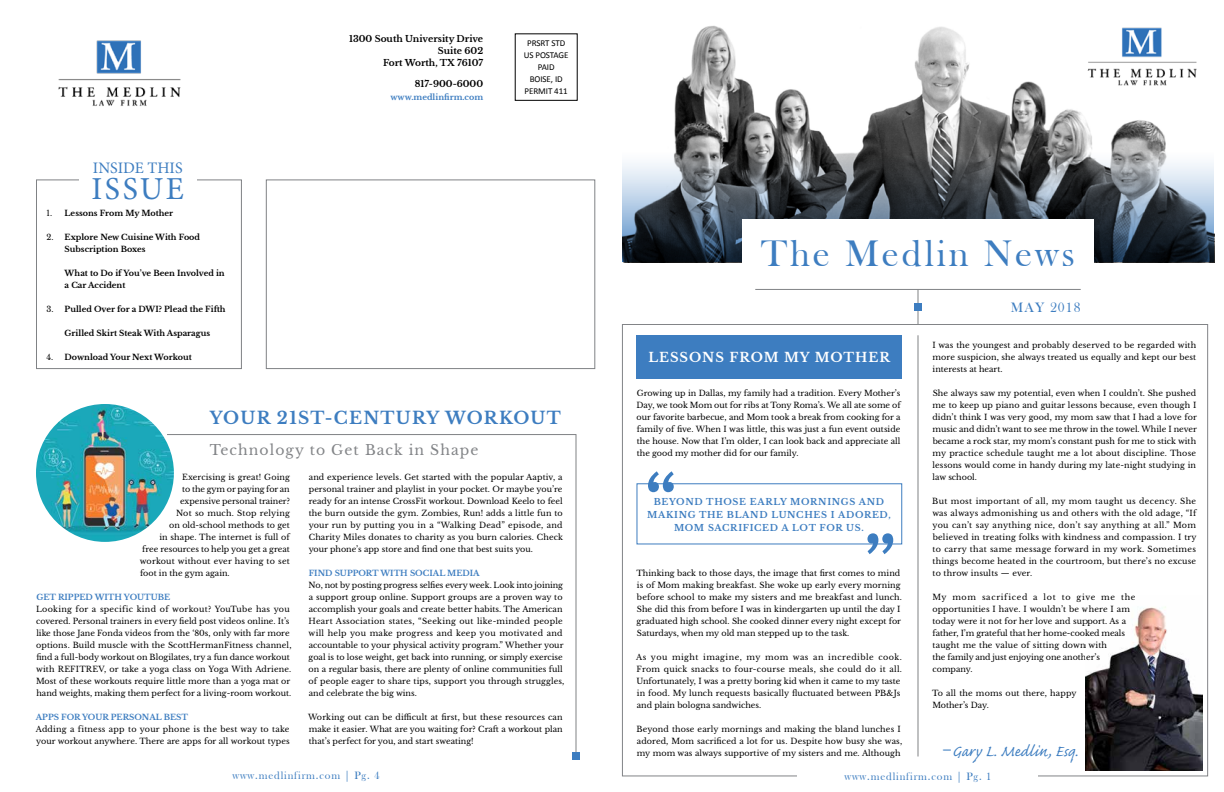
<style>
.page{position:relative;width:1224px;height:792px;background:#fff}
.page>*{position:absolute;margin:0;border:0;box-sizing:border-box;transform-origin:0 0}
.t1{font:38px "Bask Old Face";letter-spacing:.075em;color:#3d7dc0}
.t2{font:32px "Minion Pro";letter-spacing:.08em;color:#3d7dc0}
.t3{font:20px "Caflisch Script Pro";color:#3d7dc0}
.t4{font:700 17px "Libre Baskerville";letter-spacing:.075em;color:#3d7dc0}
.t5{font:16px "Minion Pro";color:#3d7dc0}
.t6{font:14px "Libre Baskerville";letter-spacing:.075em;color:#828487}
.t7{font:14px "Bask Old Face";letter-spacing:.075em;color:#3d7dc0}
.t8{font:700 13px "Libre Baskerville";letter-spacing:.075em;color:#fff}
.t9{font:11px "Bask Old Face";letter-spacing:.075em;color:#3d7dc0}
.t10{font:700 9px/13px "Libre Baskerville";letter-spacing:.075em;color:#3d7dc0;text-align:center}
.t11{font:700 9px/12px "Libre Baskerville";color:#000;text-align:right}
.t12{font:9px/12px "Calibri";letter-spacing:-.01em;color:#000;text-align:center}
.t13{font:8px/12px "Libre Baskerville";letter-spacing:.005em;color:#000}
.t14{font:700 8px/12px "Libre Baskerville";color:#000}
.t15{font:700 8px "Libre Baskerville";color:#3d7dc0}
.t16{font:8px "Libre Baskerville";letter-spacing:-.015em;color:#000}
.t17{font:8px "Libre Baskerville";letter-spacing:.025em;color:#000}
.s1{font-weight:400}
.s2{font-family:"Gotham";font-weight:300}
</style>
<div class="page">
<div style="left:636px;top:335px;width:266px;height:44px;background:#3d7dc0"></div>
<hr style="left:755px;top:289px;width:326px;height:1px;background:#808285">
<hr style="left:918px;top:289px;width:1px;height:35px;background:#808285">
<div style="left:914px;top:303px;width:8px;height:8px;background:#3d7dc0"></div>
<img style="left:674px;top:25px;width:540px;height:237px">
<svg style="left:622px;top:151px;width:591px;height:111px;background:#535b62"></svg>
<img style="left:1072px;top:25px;width:136px;height:80px">
<div style="left:742px;top:219px;width:352px;height:67px;background:#fff"></div>
<img style="left:58px;top:40px;width:123px;height:66px">
<div style="left:36px;top:179px;width:206px;height:190px;border:1px solid #808285"></div>
<div style="left:79px;top:159px;width:118px;height:43px;background:#fff"></div>
<hr style="left:167px;top:434px;width:409px;height:1px;background:#808285">
<hr style="left:576px;top:434px;width:1px;height:322px;background:#808285">
<div style="left:572px;top:752px;width:8px;height:8px;background:#3d7dc0"></div>
<hr style="left:918px;top:335px;width:1px;height:421px;background:#808285">
<div style="left:636px;top:483px;width:266px;height:61px;border:1px solid #3d7dc0"></div>
<svg style="left:648px;top:471px;width:26px;height:21px"></svg>
<svg style="left:867px;top:533px;width:26px;height:21px"></svg>
<img style="left:36px;top:404px;width:138px;height:138px;border-radius:69px">
<img style="left:1086px;top:606px;width:116px;height:164px">
<div style="left:266px;top:179px;width:329px;height:190px;border:1px solid #808285"></div>
<h3 class="t5" style="left:93px;top:157px;width:91px">INSIDE THIS</h3>
<h2 class="t2" style="left:91px;top:168px;width:94px">ISSUE</h2>
<p class="t14" style="left:47px;top:207px;width:128px"><span class="s1">1.</span> Lessons From My Mother</p>
<p class="t14" style="left:65px;top:231px;width:137px;text-indent:-18px"><span class="s1">2.</span> Explore New Cuisine With Food<br>Subscription Boxes</p>
<p class="t14" style="left:65px;top:267px;width:162px">What to Do if You’ve Been Involved in a Car Accident</p>
<p class="t14" style="left:47px;top:303px;width:180px"><span class="s1">3.</span> Pulled Over for a DWI? Plead the Fifth</p>
<p class="t14" style="left:65px;top:327px;width:147px">Grilled Skirt Steak With Asparagus</p>
<p class="t14" style="left:47px;top:351px;width:147px"><span class="s1">4.</span> Download Your Next Workout</p>
<p class="t11" style="left:349px;top:33px;width:136px">1300 South University Drive<br>Suite 602<br>Fort Worth, TX 76107</p>
<p class="t11" style="left:415px;top:78px;width:70px">817-900-6000</p>
<p class="t15" style="left:390px;top:92px;width:94px">www.medlinfirm.com</p>
<p class="t12" style="left:524px;top:37px;width:46px">PRSRT STD<br>US POSTAGE<br>PAID<br>BOISE, ID<br>PERMIT 411</p>
<h3 class="t4" style="left:210px;top:407px;width:353px">YOUR 21ST-CENTURY WORKOUT</h3>
<h3 class="t6" style="left:210px;top:442px;width:270px">Technology to Get Back in Shape</h3>
<p class="t13" style="left:182px;top:471px;width:109px">Exercising is great! Going</p>
<p class="t16" style="left:182px;top:484px;width:109px">to the gym or paying for an</p>
<p class="t13" style="left:180px;top:495px;width:111px">expensive personal trainer?</p>
<p class="t17" style="left:176px;top:508px;width:115px">Not so much. Stop relying</p>
<p class="t13" style="left:169px;top:519px;width:122px">on old-school methods to get</p>
<p class="t13" style="left:159px;top:531px;width:132px">in shape. The internet is full of</p>
<p class="t13" style="left:142px;top:543px;width:149px">free resources to help you get a great</p>
<p class="t13" style="left:140px;top:555px;width:152px">workout without ever having to set</p>
<p class="t13" style="left:140px;top:567px;width:91px">foot in the gym again.</p>
<p class="t15" style="left:36px;top:592px;width:135px">GET RIPPED WITH YOUTUBE</p>
<p class="t13" style="left:36px;top:603px;width:257px">Looking for a specific kind of workout? YouTube has you covered. Personal trainers in every field post videos online. It’s like those Jane Fonda videos from the ‘80s, only with far more options. Build muscle with the ScottHermanFitness channel, find a full-body workout on Blogilates, try a fun dance workout with REFITREV, or take a yoga class on Yoga With Adriene.<br>Most of these workouts require little more than a yoga mat or hand weights, making them perfect for a living-room workout.</p>
<p class="t15" style="left:36px;top:712px;width:154px">APPS FOR YOUR PERSONAL BEST</p>
<p class="t13" style="left:36px;top:723px;width:255px">Adding a fitness app to your phone is the best way to take your workout anywhere. There are apps for all workout types</p>
<p class="t13" style="left:309px;top:471px;width:256px;text-align:justify">and experience levels. Get started with the popular Aaptiv, a personal trainer and playlist in your pocket. Or maybe you’re ready for an intense CrossFit workout. Download Keelo to feel the burn outside the gym. Zombies, Run! adds a little fun to your run by putting you in a “Walking Dead” episode, and Charity Miles donates to charity as you burn calories. Check your phone’s app store and find one that best suits you.</p>
<p class="t15" style="left:309px;top:568px;width:172px">FIND SUPPORT WITH SOCIAL MEDIA</p>
<p class="t13" style="left:309px;top:579px;width:257px">No, not by posting progress selfies every week. Look into joining a support group online. Support groups are a proven way to accomplish your goals and create better habits. The American Heart Association states, “Seeking out like-minded people will help you make progress and keep you motivated and accountable to your physical activity program.” Whether your goal is to lose weight, get back into running, or simply exercise on a regular basis, there are plenty of online communities full of people eager to share tips, support you through struggles, and celebrate the big wins.</p>
<p class="t13" style="left:308px;top:711px;width:256px;text-align:justify">Working out can be difficult at first, but these resources can make it easier. What are you waiting for? Craft a workout plan that’s perfect for you, and start sweating!</p>
<h1 class="t1" style="left:761px;top:232px;width:315px">The Medlin News</h1>
<h3 class="t8" style="left:648px;top:350px;width:243px">LESSONS FROM MY MOTHER</h3>
<p class="t13" style="left:637px;top:387px;width:266px;text-align:justify">Growing up in Dallas, my family had a tradition. Every Mother’s Day, we took Mom out for ribs at Tony Roma’s. We all ate some of our favorite barbecue, and Mom took a break from cooking for a family of five. When I was little, this was just a fun event outside the house. Now that I’m older, I can look back and appreciate all the good my mother did for our family.</p>
<p class="t10" style="left:647px;top:495px;width:245px">BEYOND THOSE EARLY MORNINGS AND<br>MAKING THE BLAND LUNCHES I ADORED,<br>MOM SACRIFICED A LOT FOR US.</p>
<p class="t13" style="left:636px;top:567px;width:267px">Thinking back to those days, the image that first comes to mind is of Mom making breakfast. She woke up early every morning before school to make my sisters and me breakfast and lunch.<br>She did this from before I was in kindergarten up until the day I graduated high school. She cooked dinner every night except for Saturdays, when my old man stepped up to the task.</p>
<p class="t13" style="left:636px;top:651px;width:267px">As you might imagine, my mom was an incredible cook.<br>From quick snacks to four-course meals, she could do it all.<br>Unfortunately, I was a pretty boring kid when it came to my taste in food. My lunch requests basically fluctuated between PB&amp;Js and plain bologna sandwiches.</p>
<p class="t13" style="left:637px;top:723px;width:267px">Beyond those early mornings and making the bland lunches I adored, Mom sacrificed a lot for us. Despite how busy she was, my mom was always supportive of my sisters and me. Although</p>
<h3 class="t7" style="left:1011px;top:299px;width:71px">MAY 2018</h3>
<p class="t13" style="left:932px;top:339px;width:265px;text-align:justify">I was the youngest and probably deserved to be regarded with more suspicion, she always treated us equally and kept our best interests at heart.</p>
<p class="t13" style="left:932px;top:387px;width:266px;text-align:justify">She always saw my potential, even when I couldn’t. She pushed me to keep up piano and guitar lessons because, even though I didn’t think I was very good, my mom saw that I had a love for music and didn’t want to see me throw in the towel. While I never became a rock star, my mom’s constant push for me to stick with my practice schedule taught me a lot about discipline. Those lessons would come in handy during my late-night studying in law school.</p>
<p class="t13" style="left:932px;top:495px;width:266px;text-align:justify">But most important of all, my mom taught us decency. She was always admonishing us and others with the old adage, “If you can’t say anything nice, don’t say anything at all.” Mom believed in treating folks with kindness and compassion. I try to carry that same message forward in my work. Sometimes things become heated in the courtroom, but there’s no excuse to throw insults — ever.</p>
<p class="t13" style="left:932px;top:591px;width:205px">My mom sacrificed a lot to give me the opportunities I have. I wouldn’t be where I am today were it not for her love and support. As a father, I’m grateful that her home-cooked meals taught me the value of sitting down with<br>the family and just enjoying one another’s company.</p>
<p class="t13" style="left:932px;top:687px;width:146px">To all the moms out there, happy<br>Mother’s Day.</p>
<h3 class="t3" style="left:942px;top:741px;width:138px"><span class="s2">–</span>Gary L. Medlin, Esq.</h3>
<h3 class="t9" style="left:233px;top:770px;width:149px">www.medlinfirm.com | Pg. 4</h3>
<h3 class="t9" style="left:845px;top:771px;width:149px">www.medlinfirm.com | Pg. 1</h3>
</div>
